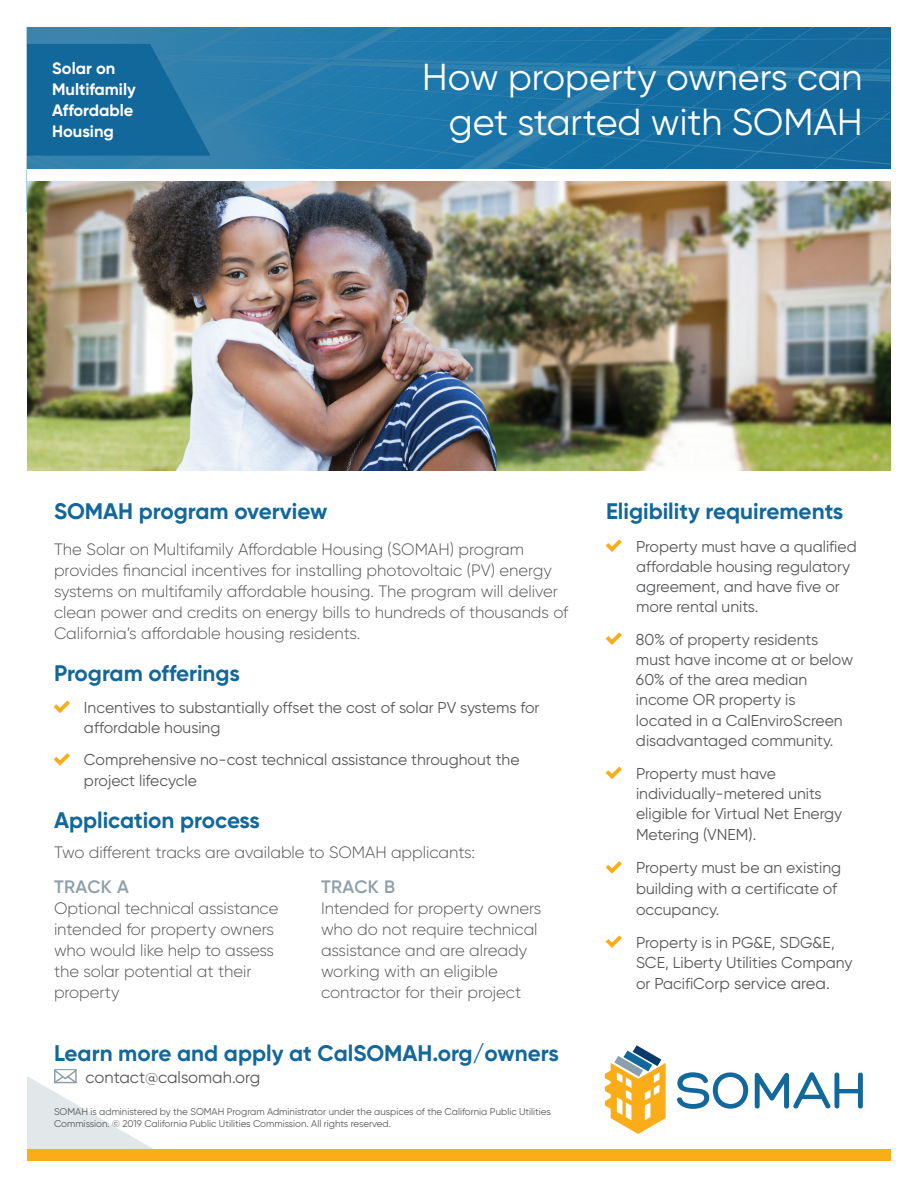
<style>
.page{position:relative;width:918px;height:1188px;background:#fff}
.page>*{position:absolute;margin:0;border:0;box-sizing:border-box;transform-origin:0 0}
.t1{font:37.5px/45px "Gilroy";color:#fff;text-align:right}
.t2{font:700 22.5px "Gilroy";color:#12679b}
.t3{font:600 18px "Gilroy";letter-spacing:.02em;color:#8c9faa}
.t4{font:300 16.5px/21px "Gilroy";letter-spacing:-.005em;color:#57585a}
.t5{font:16.5px "Gilroy";color:#57585a}
.t6{font:700 16.5px/21px "Gilroy";color:#fff}
.t7{font:15.75px/20.2px "Gilroy";color:#57585a}
.t8{font:9.75px/12px "Gilroy";color:#57585a}
.s1{font-size:15.75px}
</style>
<div class="page">
<img style="left:27px;top:27px;width:863px;height:142px">
<svg style="left:677px;top:1072px;width:71px;height:37px"></svg>
<svg style="left:755px;top:1072px;width:108px;height:37px"></svg>
<svg style="left:605px;top:1045px;width:61px;height:89px"></svg>
<div style="left:27px;top:1150px;width:864px;height:11px;background:#faad19"></div>
<svg style="left:54px;top:701px;width:16px;height:12px"></svg>
<svg style="left:54px;top:753px;width:16px;height:12px"></svg>
<svg style="left:606px;top:540px;width:16px;height:12px"></svg>
<svg style="left:606px;top:633px;width:16px;height:12px"></svg>
<svg style="left:606px;top:767px;width:16px;height:12px"></svg>
<svg style="left:606px;top:861px;width:16px;height:12px"></svg>
<svg style="left:606px;top:936px;width:16px;height:12px"></svg>
<img style="left:27px;top:181px;width:864px;height:289px">
<svg style="left:27px;top:44px;width:184px;height:112px;background:#176b9e"></svg>
<svg style="left:27px;top:1069px;width:146px;height:81px"></svg>
<p class="t6" style="left:52px;top:58px;width:85px">Solar on<br>Multifamily<br>Affordable<br>Housing</p>
<h1 class="t1" style="left:422px;top:54px;width:442px">How property owners can get started with SOMAH</h1>
<h2 class="t2" style="left:54px;top:497px;width:275px">SOMAH program overview</h2>
<p class="t4" style="left:54px;top:538px;width:516px">The Solar on Multifamily Affordable Housing (SOMAH) program provides financial incentives for installing photovoltaic (PV) energy systems on multifamily affordable housing. The program will deliver clean power and credits on energy bills to hundreds of thousands of California’s affordable housing residents.</p>
<h2 class="t2" style="left:54px;top:659px;width:188px">Program offerings</h2>
<p class="t7" style="left:84px;top:697px;width:457px">Incentives to substantially offset the cost of solar PV systems for affordable housing</p>
<p class="t7" style="left:84px;top:750px;width:437px">Comprehensive no-cost technical assistance throughout the project lifecycle</p>
<h2 class="t2" style="left:54px;top:806px;width:207px">Application process</h2>
<p class="t4" style="left:54px;top:841px;width:422px">Two different tracks are available to SOMAH applicants:</p>
<p class="t3" style="left:54px;top:875px;width:77px">TRACK A</p>
<p class="t4" style="left:54px;top:897px;width:226px">Optional technical assistance intended for property owners who would like help to assess the solar potential at their property</p>
<p class="t3" style="left:321px;top:875px;width:76px">TRACK B</p>
<p class="t4" style="left:321px;top:897px;width:222px">Intended for property owners who do not require technical assistance and are already working with an eligible contractor for their project</p>
<h2 class="t2" style="left:54px;top:1039px;width:506px">Learn more and apply at CalSOMAH.org/owners</h2>
<p class="t5" style="left:85px;top:1067px;width:176px">contact@calsomah.org</p>
<p class="t8" style="left:54px;top:1105px;width:498px">SOMAH is administered by the SOMAH Program Administrator under the auspices of the California Public Utilities<br>Commission. © 2019 California Public Utilities Commission. All rights reserved.</p>
<h2 class="t2" style="left:606px;top:497px;width:239px">Eligibility requirements</h2>
<p class="t7" style="left:636px;top:536px;width:222px">Property must have a qualified affordable housing regulatory agreement, and have five or more rental units.</p>
<p class="t7" style="left:636px;top:629px;width:219px">80% of property residents must have income at or below<br>60% of the area median income OR property is located in a CalEnviroScreen disadvantaged community.</p>
<p class="t7" style="left:636px;top:763px;width:208px">Property must have individually-metered units eligible for Virtual Net Energy<br>Metering (VNEM).</p>
<p class="t7" style="left:636px;top:857px;width:207px">Property must be an existing building with a certificate of occupancy.</p>
<p class="t7" style="left:636px;top:932px;width:218px">Property is in PG&amp;E, SDG&amp;E,<br>SCE, Liberty Utilities Company</p>
<p class="t5" style="left:636px;top:973px;width:195px"><span class="s1">or PacifiCor</span>p service area.</p>
</div>
